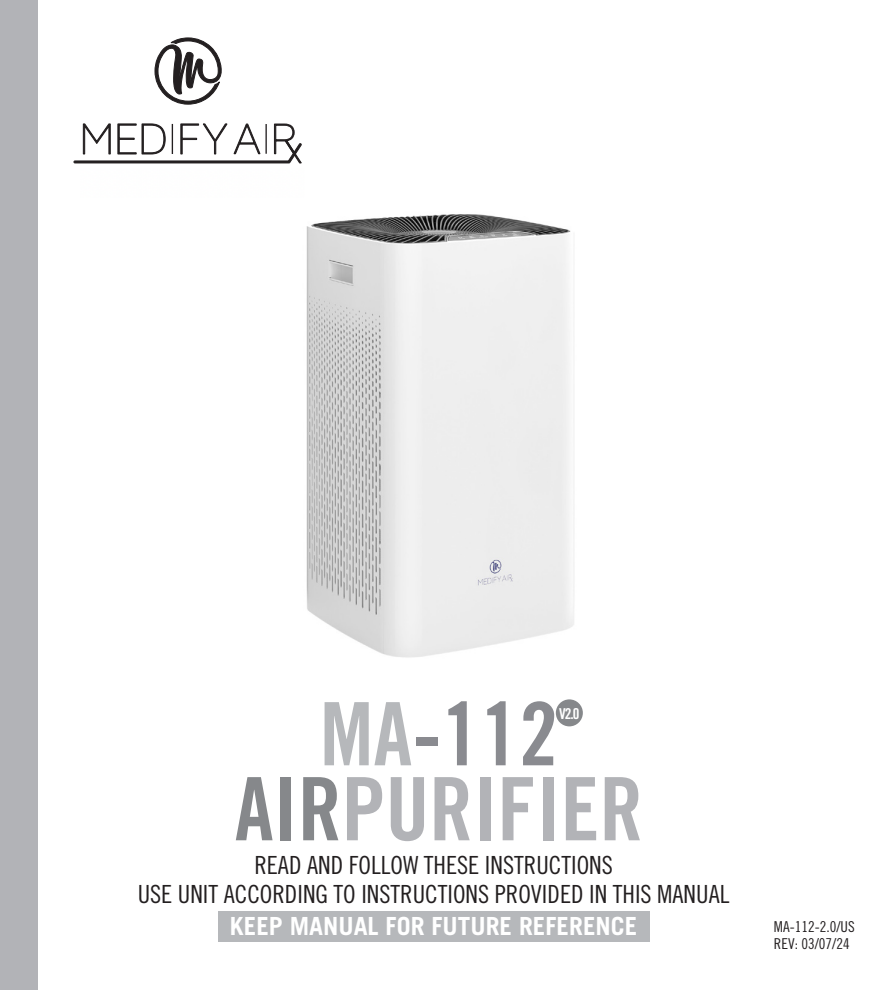
<style>
.page{position:relative;width:878px;height:990px;background:#fff}
.page>*{position:absolute;margin:0;border:0;box-sizing:border-box;transform-origin:0 0}
.t1{font:87.5px "Trade Gothic Bold Cond Twenty";color:#b2b3b7}
.t2{font:87.5px "Trade Gothic Bold Cond Twenty";color:#8a8b90}
.t3{font:25px "Trade Gothic LT Std Cn 18";color:#231f20}
.t4{font:700 25px "Trade Gothic";color:#fff}
.t5{font:15px/17px "Trade Gothic LT Std Cn 18";color:#231f20}
.NUMBERS_NORMAL_BULLE{font:15px "Trade Gothic Bold Cond Twenty";color:#fff}
.s1{color:#b6b8bb}
.s2{color:#86888b}
</style>
<div class="page">
<div style="left:218px;top:911px;width:431px;height:30px;background:#b6b8bb"></div>
<div style="left:0;top:0;width:37px;height:990px;background:#b2b3b7"></div>
<svg style="left:155px;top:38px;width:66px;height:66px"></svg>
<svg style="left:74px;top:124px;width:227px;height:39px"></svg>
<img style="left:306px;top:214px;width:268px;height:444px">
<div style="left:556px;top:699px;width:27px;height:27px;background:#86888b;border-radius:50%"></div>
<p class="t2" style="left:320px;top:681px;width:239px"><span class="s1">MA</span>-112</p>
<p class="t1" style="left:235px;top:756px;width:410px"><span class="s2">AIR</span>PURIFIER</p>
<p class="t3" style="left:254px;top:851px;width:360px">READ AND FOLLOW THESE INSTRUCTIONS</p>
<p class="t3" style="left:138px;top:879px;width:593px">USE UNIT ACCORDING TO INSTRUCTIONS PROVIDED IN THIS MANUAL</p>
<p class="t4" style="left:230px;top:911px;width:409px">KEEP MANUAL FOR FUTURE REFERENCE</p>
<p class="NUMBERS_NORMAL_BULLE" style="left:559px;top:704px;width:22px">V2.0</p>
<p class="t5" style="left:774px;top:918px;width:82px">MA-112-2.0/US<br>REV: 03/07/24</p>
</div>
